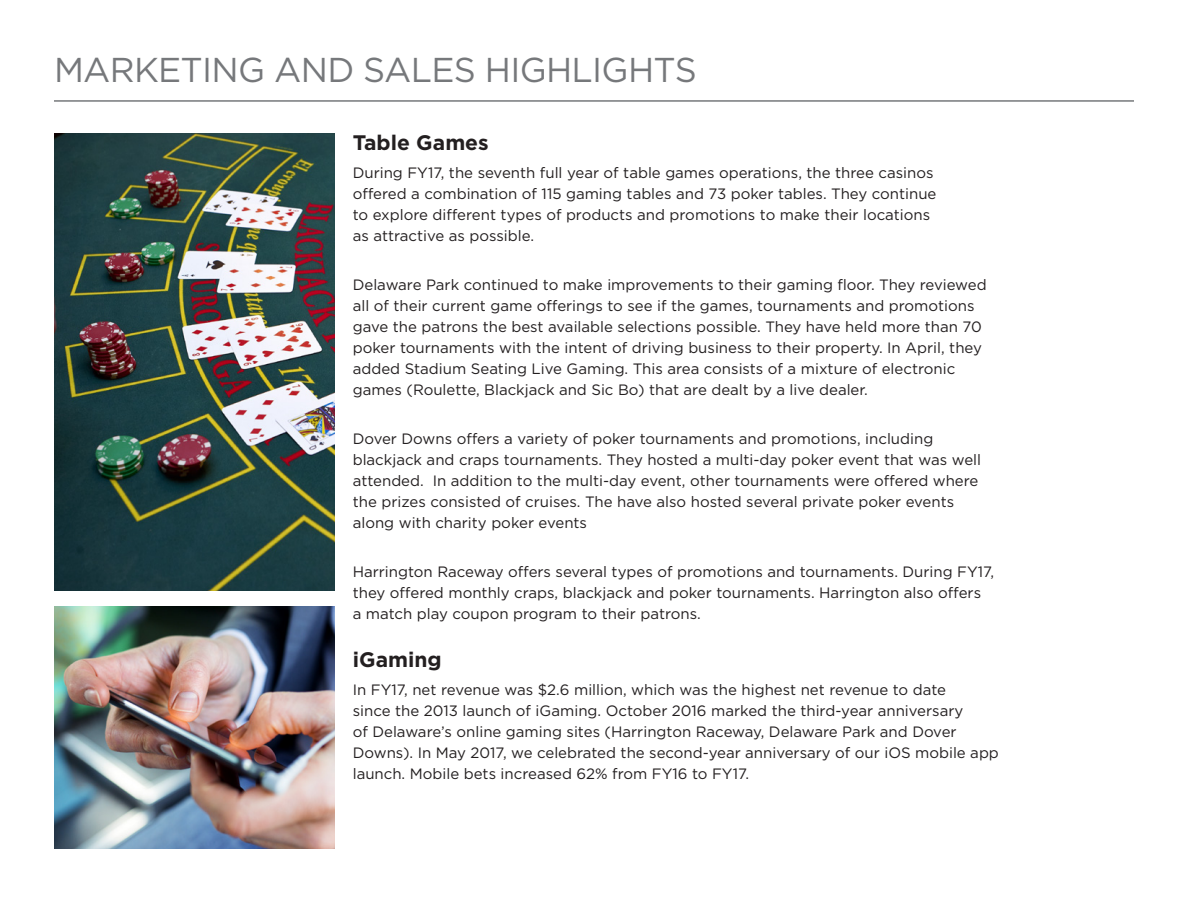
<style>
.page{position:relative;width:1188px;height:918px;background:#fff}
.page>*{position:absolute;margin:0;border:0;box-sizing:border-box;transform-origin:0 0}
.t1{font:34.5px "Gotham";letter-spacing:-.02em;color:#76787b}
.subhead{font:700 21px "Gotham";color:#231f20}
.body{font:15px/21px "Gotham";color:#231f20}
</style>
<div class="page">
<img style="left:54px;top:606px;width:281px;height:243px">
<img style="left:54px;top:133px;width:281px;height:457px">
<hr style="left:54px;top:100px;width:1080px;height:2px;background:#76787b">
<p class="t1" style="left:54px;top:47px;width:644px">MARKETING AND SALES HIGHLIGHTS</p>
<p class="subhead" style="left:353px;top:131px;width:137px">Table Games</p>
<p class="body" style="left:353px;top:162px;width:585px">During FY17, the seventh full year of table games operations, the three casinos offered a combination of 115 gaming tables and 73 poker tables. They continue to explore different types of products and promotions to make their locations as attractive as possible.</p>
<p class="body" style="left:353px;top:274px;width:635px">Delaware Park continued to make improvements to their gaming floor. They reviewed all of their current game offerings to see if the games, tournaments and promotions gave the patrons the best available selections possible. They have held more than 70 poker tournaments with the intent of driving business to their property. In April, they added Stadium Seating Live Gaming. This area consists of a mixture of electronic games (Roulette, Blackjack and Sic Bo) that are dealt by a live dealer.</p>
<p class="body" style="left:353px;top:428px;width:630px">Dover Downs offers a variety of poker tournaments and promotions, including blackjack and craps tournaments. They hosted a multi-day poker event that was well attended. In addition to the multi-day event, other tournaments were offered where the prizes consisted of cruises. The have also hosted several private poker events along with charity poker events</p>
<p class="body" style="left:353px;top:560px;width:643px">Harrington Raceway offers several types of promotions and tournaments. During FY17, they offered monthly craps, blackjack and poker tournaments. Harrington also offers<br>a match play coupon program to their patrons.</p>
<p class="subhead" style="left:353px;top:648px;width:90px">iGaming</p>
<p class="body" style="left:353px;top:679px;width:648px">In FY17, net revenue was $2.6 million, which was the highest net revenue to date<br>since the 2013 launch of iGaming. October 2016 marked the third-year anniversary<br>of Delaware’s online gaming sites (Harrington Raceway, Delaware Park and Dover Downs). In May 2017, we celebrated the second-year anniversary of our iOS mobile app launch. Mobile bets increased 62% from FY16 to FY17.</p>
</div>
